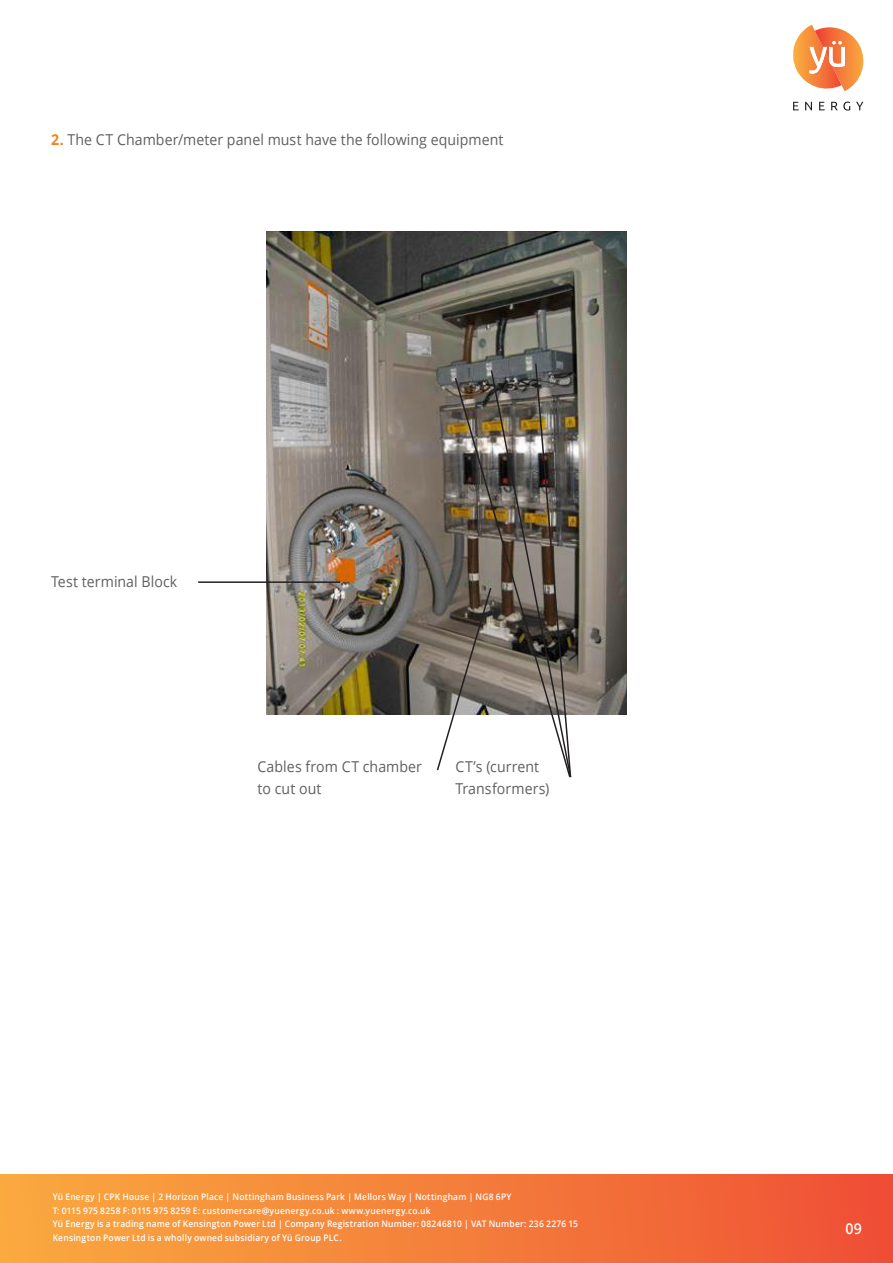
<style>
.page{position:relative;width:893px;height:1263px;background:#fff}
.page>*{position:absolute;margin:0;border:0;box-sizing:border-box;transform-origin:0 0}
.t1{font:15px/22.5px "Open Sans";letter-spacing:.005em;color:#5f5f62;scale:.94 1}
.Paragraph_Style_1{font:600 15px "Open Sans";color:#fff;scale:.94 1}
.t2{font:600 9px "Open Sans";letter-spacing:.025em;color:#fff;scale:.94 1}
.s1{font-weight:700;color:#f58220}
</style>
<div class="page">
<div style="left:0;top:1174px;width:893px;height:89px;background:linear-gradient(to right,#faab3f,#ef5036)"></div>
<svg style="left:793px;top:25px;width:71px;height:67px"></svg>
<svg style="left:793px;top:102px;width:6px;height:8px"></svg>
<svg style="left:805px;top:102px;width:7px;height:8px"></svg>
<svg style="left:819px;top:102px;width:6px;height:8px"></svg>
<svg style="left:831px;top:102px;width:19px;height:9px"></svg>
<svg style="left:856px;top:102px;width:7px;height:8px"></svg>
<img style="left:267px;top:232px;width:359px;height:482px">
<hr style="left:198px;top:581px;width:142px;height:2px;background:#231f20">
<img style="left:436px;top:362px;width:136px;height:416px">
<p class="t1" style="left:51px;top:128px;width:483px"><span class="s1">2.</span> The CT Chamber/meter panel must have the following equipment</p>
<p class="t1" style="left:51px;top:570px;width:136px">Test terminal Block</p>
<p class="t1" style="left:257px;top:755px;width:177px">Cables from CT chamber to cut out</p>
<p class="t1" style="left:455px;top:755px;width:101px">CT’s (current<br>Transformers)</p>
<p class="t2" style="left:53px;top:1191px;width:489px">Yü Energy | CPK House | 2 Horizon Place | Nottingham Business Park | Mellors Way | Nottingham | NG8 6PY</p>
<p class="t2" style="left:53px;top:1204px;width:404px">T: 0115 975 8258 F: 0115 975 8259 E: customercare@yuenergy.co.uk : www.yuenergy.co.uk</p>
<p class="t2" style="left:53px;top:1218px;width:560px">Yü Energy is a trading name of Kensington Power Ltd | Company Registration Number: 08246810 | VAT Number: 236 2276 15</p>
<p class="t2" style="left:53px;top:1231px;width:309px">Kensington Power Ltd is a wholly owned subsidiary of Yü Group PLC.</p>
<p class="Paragraph_Style_1" style="left:845px;top:1218px;width:19px">09</p>
</div>
